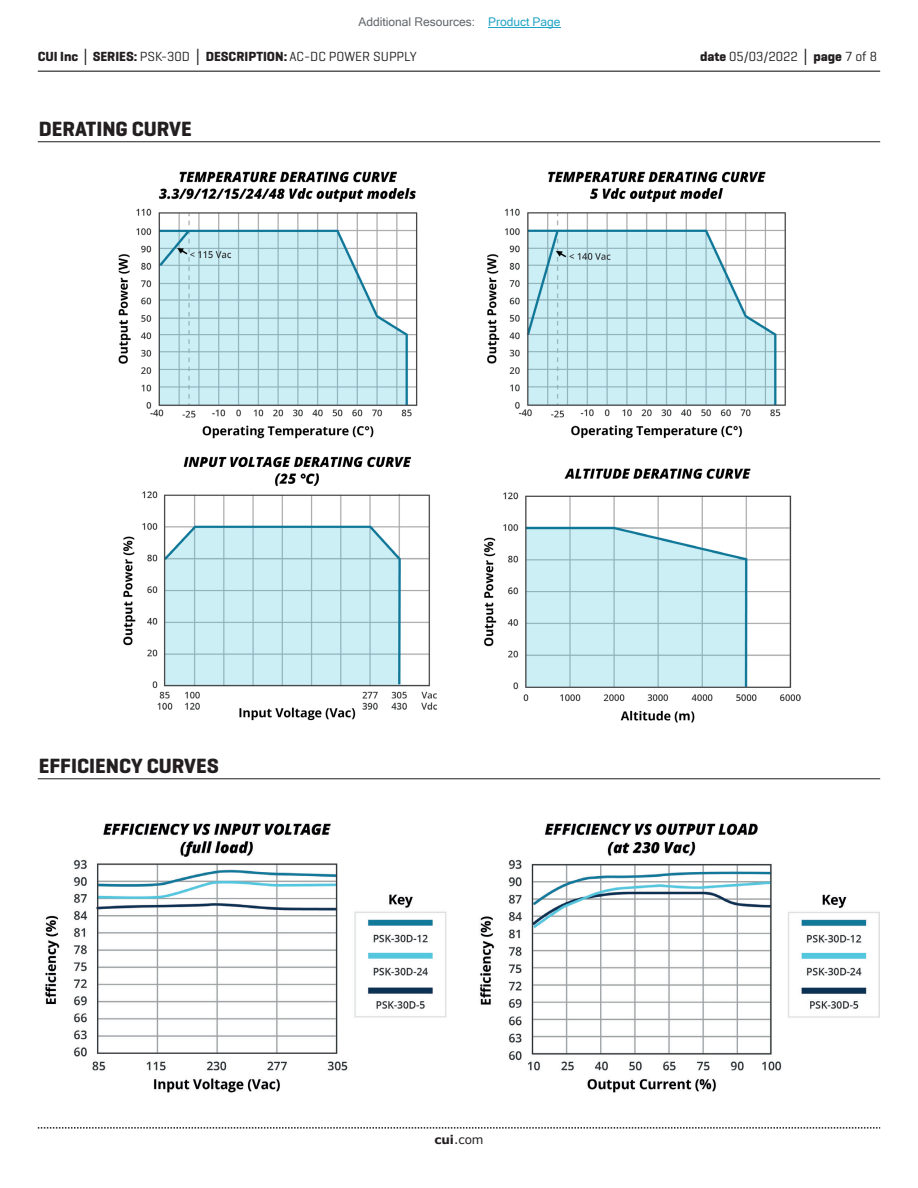
<style>
.page{position:relative;width:918px;height:1188px;background:#fff}
.page>*{position:absolute;margin:0;border:0;box-sizing:border-box;transform-origin:0 0}
.t1{font:700 21px "Geogrotesque";color:#231f20}
.t2{font:700 13.5px "Geogrotesque";color:#231f20}
.t3{font:13.5px "Geogrotesque";color:#231f20}
.t4{font:12px "Microsoft Sans Serif";color:#63676b}
.t5{font:12px "Verdana";color:#231f20}
.s1{color:#23a4c6}
.s2{font-family:"Verdana"}
.s3{font-weight:400}
.s4{font-weight:700}
.s5{font-family:"Verdana";font-weight:700}
</style>
<div class="page">
<hr style="left:38px;top:71px;width:842px;height:1px;background:#231f20">
<svg style="left:38px;top:1127px;width:842px;height:2px"></svg>
<hr style="left:38px;top:141px;width:842px;height:1px;background:#231f20">
<hr style="left:38px;top:778px;width:842px;height:1px;background:#231f20">
<img style="left:45px;top:823px;width:835px;height:269px">
<img style="left:118px;top:171px;width:682px;height:552px">
<hr style="left:488px;top:27px;width:73px;height:1px;background:#23a4c6">
<p class="t4" style="left:358px;top:15px;width:204px">Additional Resources: <span class="s1">Product Page</span></p>
<p class="t2" style="left:38px;top:48px;width:380px">CUI Inc <span class="s2">│</span> SERIES: <span class="s3">PSK-30D</span> <span class="s2">│</span> DESCRIPTION: <span class="s3">AC-DC POWER SUPPLY</span></p>
<p class="t3" style="left:700px;top:48px;width:179px"><span class="s4">date</span> 05/03/2022 <span class="s5">│</span> <span class="s4">page</span> 7 of 8</p>
<h1 class="t1" style="left:39px;top:116px;width:154px">DERATING CURVE</h1>
<h1 class="t1" style="left:39px;top:753px;width:181px">EFFICIENCY CURVES</h1>
<p class="t5" style="left:434px;top:1131px;width:51px"><span class="s4">cui</span>.com</p>
</div>
